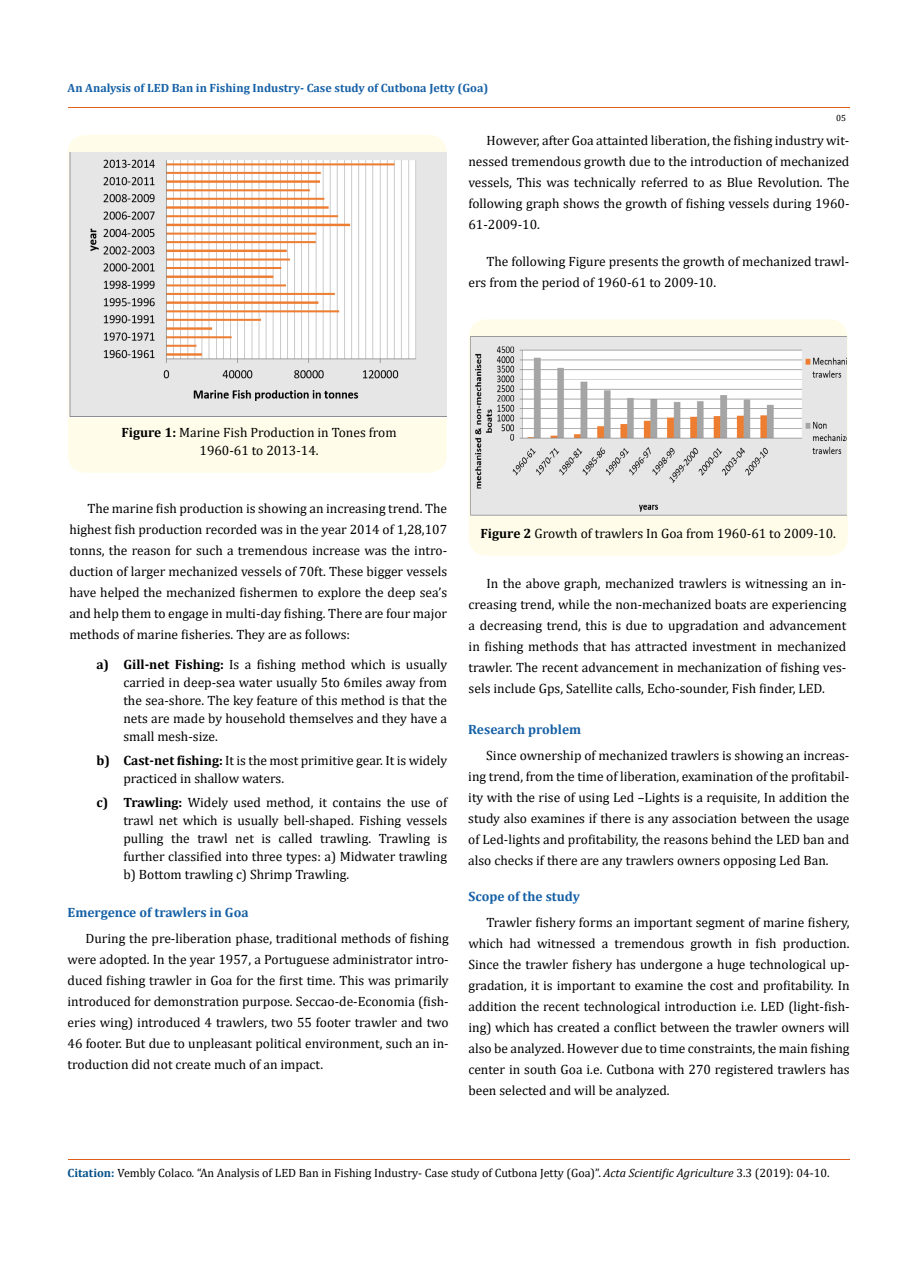
<style>
.page{position:relative;width:917px;height:1262px;background:#fff}
.page>*{position:absolute;margin:0;border:0;box-sizing:border-box;transform-origin:0 0}
.t1{font:13.5px/21px "Cambria";color:#000;text-align:justify}
.t2{font:700 13.5px "Cambria";color:#1560a6}
.t3{font:12px "Cambria";color:#000}
.t4{font:700 12px "Cambria";color:#1560a6}
.t5{font:9px "Cambria";color:#000}
.s1{font-weight:700}
.s2{font-weight:700;color:#035089}
.s3{font-style:italic}
</style>
<div class="page">
<div style="left:68px;top:135px;width:379px;height:338px;background:#fffde9;border-radius:18px"></div>
<img style="left:69px;top:152px;width:378px;height:265px">
<div style="left:468px;top:319px;width:379px;height:236px;background:#fffde9;border-radius:18px"></div>
<img style="left:470px;top:336px;width:376px;height:179px">
<hr style="left:68px;top:108px;width:781px;height:1px;background:#e05d1a">
<hr style="left:68px;top:1159px;width:782px;height:1px;background:#e05d1a">
<p class="t4" style="left:68px;top:79px;width:422px">An Analysis of LED Ban in Fishing Industry- Case study of Cutbona Jetty (Goa)</p>
<p class="t5" style="left:836px;top:113px;width:11px">05</p>
<p class="t1" style="left:468px;top:130px;width:382px;text-indent:18px">However, after Goa attainted liberation, the fishing industry wit&shy;nessed tremendous growth due to the introduction of mechanized vessels, This was technically referred to as Blue Revolution. The following graph shows the growth of fishing vessels during 1960- 61-2009-10.</p>
<p class="t1" style="left:468px;top:250px;width:382px;text-indent:18px">The following Figure presents the growth of mechanized trawl&shy;ers from the period of 1960-61 to 2009-10.</p>
<p class="t1" style="left:121px;top:423px;width:277px;line-height:18px;text-align:center"><span class="s1">Figure 1:</span> Marine Fish Production in Tones from<br>1960-61 to 2013-14.</p>
<p class="t1" style="left:69px;top:498px;width:379px;text-indent:18px">The marine fish production is showing an increasing trend. The highest fish production recorded was in the year 2014 of 1,28,107 tonns, the reason for such a tremendous increase was the intro&shy;duction of larger mechanized vessels of 70ft. These bigger vessels have helped the mechanized fishermen to explore the deep sea’s and help them to engage in multi-day fishing. There are four major methods of marine fisheries. They are as follows:</p>
<p class="t1" style="left:123px;top:655px;width:325px;line-height:18px;text-indent:-27px"><span class="s1">a) Gill-net Fishing:</span> Is a fishing method which is usually carried in deep-sea water usually 5to 6miles away from the sea-shore. The key feature of this method is that the nets are made by household themselves and they have a small mesh-size.</p>
<p class="t1" style="left:123px;top:751px;width:325px;line-height:18px;text-indent:-27px"><span class="s1">b) Cast-net fishing:</span> It is the most primitive gear. It is widely practiced in shallow waters.</p>
<p class="t1" style="left:123px;top:793px;width:325px;line-height:18px;text-indent:-27px"><span class="s1">c) Trawling:</span> Widely used method, it contains the use of trawl net which is usually bell-shaped. Fishing vessels pulling the trawl net is called trawling. Trawling is further classified into three types: a) Midwater trawling b) Bottom trawling c) Shrimp Trawling.</p>
<p class="t2" style="left:68px;top:903px;width:182px">Emergence of trawlers in Goa</p>
<p class="t1" style="left:68px;top:928px;width:383px;text-indent:18px">During the pre-liberation phase, traditional methods of fishing were adopted. In the year 1957, a Portuguese administrator intro&shy;duced fishing trawler in Goa for the first time. This was primarily introduced for demonstration purpose. Seccao-de-Economia (fish&shy;eries wing) introduced 4 trawlers, two 55 footer trawler and two 46 footer. But due to unpleasant political environment, such an in&shy;troduction did not create much of an impact.</p>
<p class="t1" style="left:480px;top:522px;width:357px"><span class="s1">Figure 2</span> Growth of trawlers In Goa from 1960-61 to 2009-10.</p>
<p class="t1" style="left:468px;top:572px;width:379px;text-indent:18px">In the above graph, mechanized trawlers is witnessing an in&shy;creasing trend, while the non-mechanized boats are experiencing a decreasing trend, this is due to upgradation and advancement in fishing methods that has attracted investment in mechanized trawler. The recent advancement in mechanization of fishing ves&shy;sels include Gps, Satellite calls, Echo-sounder, Fish finder, LED.</p>
<p class="t2" style="left:468px;top:719px;width:114px">Research problem</p>
<p class="t1" style="left:468px;top:744px;width:382px;text-indent:18px">Since ownership of mechanized trawlers is showing an increas&shy;ing trend, from the time of liberation, examination of the profitabil&shy;ity with the rise of using Led –Lights is a requisite, In addition the study also examines if there is any association between the usage of Led-lights and profitability, the reasons behind the LED ban and also checks if there are any trawlers owners opposing Led Ban.</p>
<p class="t2" style="left:468px;top:887px;width:113px">Scope of the study</p>
<p class="t1" style="left:468px;top:912px;width:383px;text-indent:18px">Trawler fishery forms an important segment of marine fishery, which had witnessed a tremendous growth in fish production.<br>Since the trawler fishery has undergone a huge technological up&shy;gradation, it is important to examine the cost and profitability. In addition the recent technological introduction i.e. LED (light-fish&shy;ing) which has created a conflict between the trawler owners will also be analyzed. However due to time constraints, the main fishing center in south Goa i.e. Cutbona with 270 registered trawlers has been selected and will be analyzed.</p>
<p class="t3" style="left:68px;top:1165px;width:763px"><span class="s2">Citation:</span> Vembly Colaco<span class="s3">.</span> “An Analysis of LED Ban in Fishing Industry- Case study of Cutbona Jetty (Goa)”. <span class="s3">Acta Scientific Agriculture</span> 3.3 (2019): 04-10.</p>
</div>
